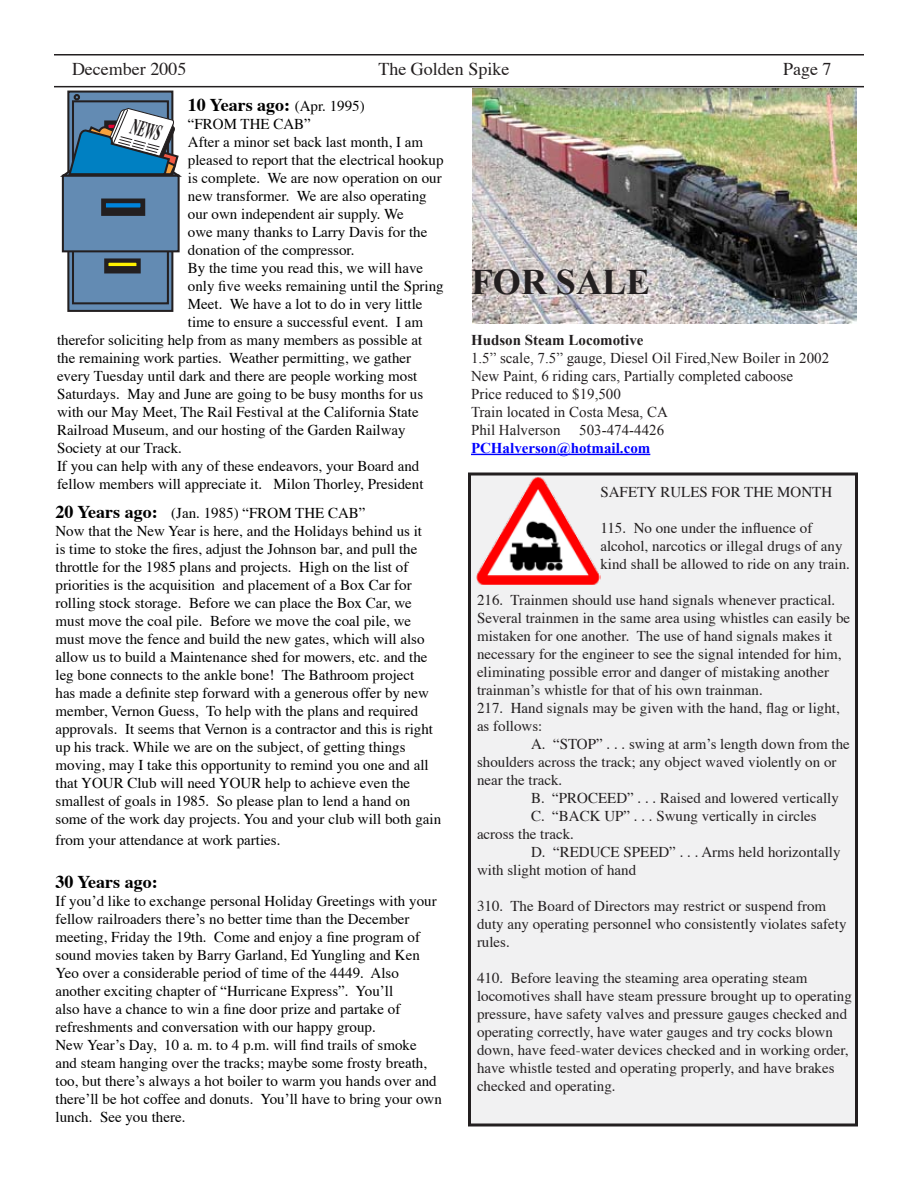
<style>
.page{position:relative;width:918px;height:1188px;background:#fff}
.page>*{position:absolute;margin:0;border:0;box-sizing:border-box;transform-origin:0 0}
.t1{font:700 36px "Times New Roman";color:#231f20}
.t2{font:700 22.65px "Times";color:#231f20;scale:.45 1}
.t3{font:700 18px "Times";color:#000}
.t4{font:18px "Times";color:#231f20}
.t5{font:15px/18px "Times";color:#000}
.t6{font:15px/18px "Times";color:#231f20}
.t7{font:15px/18px "Times New Roman";color:#231f20}
.t8{font:700 15px "Times New Roman";color:#00f}
.t9{font:700 15px "Times New Roman";color:#231f20}
.s1{font-weight:400;font-size:15px}
.s2{font-weight:700;font-size:18px}
</style>
<div class="page">
<hr style="left:54px;top:54px;width:810px;height:2px;background:#231f20">
<hr style="left:54px;top:86px;width:810px;height:1px;background:#231f20">
<div style="left:470px;top:474px;width:386px;height:651px;background:#f1f1f2"></div>
<div style="left:468px;top:472px;width:390px;height:654px;border:3px solid #231f20"></div>
<img style="left:476px;top:477px;width:124px;height:108px">
<div style="left:68px;top:92px;width:104px;height:219px;background:#638bb3"></div>
<div style="left:67px;top:91px;width:106px;height:221px;border:2px solid #231f20"></div>
<div style="left:72px;top:238px;width:97px;height:66px;border:2px solid #231f20"></div>
<div style="left:105px;top:259px;width:35px;height:13px;background:#231f20"></div>
<div style="left:104px;top:258px;width:37px;height:15px;border:2px solid #231f20"></div>
<div style="left:107px;top:262px;width:30px;height:5px;background:#fff100"></div>
<div style="left:106px;top:261px;width:32px;height:7px;border:2px solid #231f20"></div>
<div style="left:72px;top:100px;width:97px;height:66px;border:2px solid #231f20"></div>
<svg style="left:74px;top:94px;width:6px;height:6px"></svg>
<svg style="left:60px;top:107px;width:122px;height:80px"></svg>
<div style="left:63px;top:176px;width:116px;height:75px;background:#638bb3"></div>
<div style="left:62px;top:175px;width:118px;height:77px;border:2px solid #231f20"></div>
<div style="left:102px;top:200px;width:42px;height:15px;background:#231f20"></div>
<div style="left:101px;top:199px;width:44px;height:17px;border:2px solid #231f20"></div>
<div style="left:105px;top:202px;width:36px;height:7px;background:#0084db"></div>
<div style="left:104px;top:201px;width:39px;height:9px;border:2px solid #231f20"></div>
<img style="left:472px;top:88px;width:384px;height:235px">
<hr style="left:471px;top:454px;width:179px;height:1px;background:#00f">
<p class="t4" style="left:72px;top:52px;width:116px">December 2005</p>
<p class="t4" style="left:379px;top:52px;width:132px">The Golden Spike</p>
<p class="t4" style="left:783px;top:52px;width:36px">Page</p>
<p class="t3" style="left:188px;top:88px;width:178px">10 Years ago: <span class="s1">(Apr. 1995)</span></p>
<p class="t5" style="left:188px;top:114px;width:125px">“FROM THE CAB”</p>
<p class="t5" style="left:188px;top:132px;width:237px">After a minor set back last month, I am</p>
<p class="t5" style="left:188px;top:150px;width:257px">pleased to report that the electrical hookup</p>
<p class="t5" style="left:188px;top:168px;width:255px">is complete. We are now operation on our</p>
<p class="t5" style="left:188px;top:186px;width:240px">new transformer. We are also operating</p>
<p class="t5" style="left:188px;top:204px;width:217px">our own independent air supply. We</p>
<p class="t5" style="left:188px;top:222px;width:241px">owe many thanks to Larry Davis for the</p>
<p class="t5" style="left:188px;top:240px;width:168px">donation of the compressor.</p>
<p class="t5" style="left:188px;top:258px;width:237px">By the time you read this, we will have</p>
<p class="t5" style="left:188px;top:276px;width:257px">only five weeks remaining until the Spring</p>
<p class="t5" style="left:188px;top:294px;width:236px">Meet. We have a lot to do in very little</p>
<p class="t5" style="left:188px;top:312px;width:237px">time to ensure a successful event. I am</p>
<p class="t5" style="left:57px;top:330px;width:367px">therefor soliciting help from as many members as possible at</p>
<p class="t5" style="left:57px;top:348px;width:356px">the remaining work parties. Weather permitting, we gather</p>
<p class="t5" style="left:57px;top:366px;width:362px">every Tuesday until dark and there are people working most</p>
<p class="t5" style="left:57px;top:384px;width:368px">Saturdays. May and June are going to be busy months for us</p>
<p class="t5" style="left:57px;top:402px;width:363px">with our May Meet, The Rail Festival at the California State</p>
<p class="t5" style="left:57px;top:420px;width:350px">Railroad Museum, and our hosting of the Garden Railway</p>
<p class="t5" style="left:57px;top:438px;width:127px">Society at our Track.</p>
<p class="t5" style="left:57px;top:456px;width:364px">If you can help with any of these endeavors, your Board and</p>
<p class="t5" style="left:57px;top:474px;width:368px">fellow members will appreciate it. Milon Thorley, President</p>
<p class="t5" style="left:56px;top:502px;width:387px"><span class="s2">20 Years ago:</span> (Jan. 1985) “FROM THE CAB”<br>Now that the New Year is here, and the Holidays behind us it<br>is time to stoke the fires, adjust the Johnson bar, and pull the throttle for the 1985 plans and projects. High on the list of priorities is the acquisition and placement of a Box Car for rolling stock storage. Before we can place the Box Car, we must move the coal pile. Before we move the coal pile, we must move the fence and build the new gates, which will also allow us to build a Maintenance shed for mowers, etc. and the leg bone connects to the ankle bone! The Bathroom project<br>has made a definite step forward with a generous offer by new member, Vernon Guess, To help with the plans and required approvals. It seems that Vernon is a contractor and this is right up his track. While we are on the subject, of getting things moving, may I take this opportunity to remind you one and all that YOUR Club will need YOUR help to achieve even the smallest of goals in 1985. So please plan to lend a hand on some of the work day projects. You and your club will both gain</p>
<p class="t5" style="left:56px;top:830px;width:226px">from your attendance at work parties.</p>
<p class="t3" style="left:56px;top:865px;width:104px">30 Years ago:</p>
<p class="t5" style="left:56px;top:891px;width:388px">If you’d like to exchange personal Holiday Greetings with your fellow railroaders there’s no better time than the December meeting, Friday the 19th. Come and enjoy a fine program of sound movies taken by Barry Garland, Ed Yungling and Ken Yeo over a considerable period of time of the 4449. Also another exciting chapter of “Hurricane Express”. You’ll<br>also have a chance to win a fine door prize and partake of refreshments and conversation with our happy group.<br>New Year’s Day, 10 a. m. to 4 p.m. will find trails of smoke and steam hanging over the tracks; maybe some frosty breath, too, but there’s always a hot boiler to warm you hands over and there’ll be hot coffee and donuts. You’ll have to bring your own lunch. See you there.</p>
<h2 class="t2" style="left:136px;top:105px;width:69px;rotate:15deg">NEWS</h2>
<h1 class="t1" style="left:471px;top:262px;width:181px">FOR SALE</h1>
<p class="t9" style="left:471px;top:331px;width:174px">Hudson Steam Locomotive</p>
<p class="t7" style="left:471px;top:349px;width:360px">1.5” scale, 7.5” gauge, Diesel Oil Fired,New Boiler in 2002<br>New Paint, 6 riding cars, Partially completed caboose<br>Price reduced to $19,500<br>Train located in Costa Mesa, CA<br>Phil Halverson</p>
<p class="t7" style="left:579px;top:421px;width:86px">503-474-4426</p>
<p class="t8" style="left:471px;top:439px;width:181px">PCHalverson@hotmail.com</p>
<p class="t6" style="left:600px;top:482px;width:233px">SAFETY RULES FOR THE MONTH</p>
<p class="t6" style="left:600px;top:518px;width:251px">115. No one under the influence of alcohol, narcotics or illegal drugs of any kind shall be allowed to ride on any train.</p>
<p class="t6" style="left:477px;top:590px;width:375px">216. Trainmen should use hand signals whenever practical.<br>Several trainmen in the same area using whistles can easily be mistaken for one another. The use of hand signals makes it necessary for the engineer to see the signal intended for him, eliminating possible error and danger of mistaking another trainman’s whistle for that of his own trainman.<br>217. Hand signals may be given with the hand, flag or light, as follows:</p>
<p class="t6" style="left:477px;top:734px;width:374px;text-indent:54px">A. “STOP” . . . swing at arm’s length down from the shoulders across the track; any object waved violently on or near the track.</p>
<p class="t6" style="left:531px;top:788px;width:309px">B. “PROCEED” . . . Raised and lowered vertically</p>
<p class="t6" style="left:531px;top:806px;width:287px">C. “BACK UP” . . . Swung vertically in circles</p>
<p class="t6" style="left:477px;top:824px;width:99px">across the track.</p>
<p class="t6" style="left:531px;top:842px;width:311px">D. “REDUCE SPEED” . . . Arms held horizontally</p>
<p class="t6" style="left:477px;top:860px;width:161px">with slight motion of hand</p>
<p class="t6" style="left:477px;top:896px;width:371px">310. The Board of Directors may restrict or suspend from duty any operating personnel who consistently violates safety rules.</p>
<p class="t6" style="left:477px;top:968px;width:376px">410. Before leaving the steaming area operating steam locomotives shall have steam pressure brought up to operating pressure, have safety valves and pressure gauges checked and operating correctly, have water gauges and try cocks blown down, have feed-water devices checked and in working order, have whistle tested and operating properly, and have brakes checked and operating.</p>
</div>
